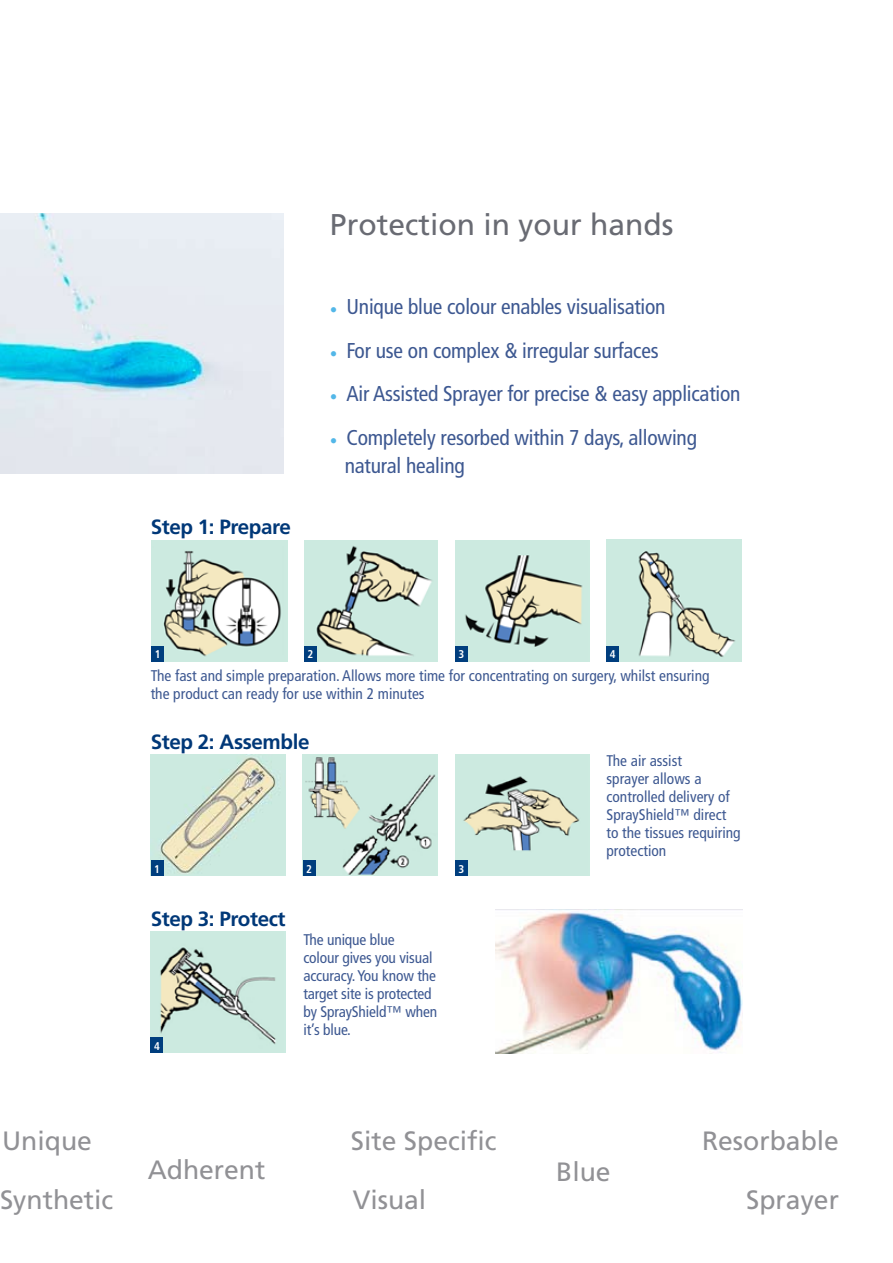
<style>
.page{position:relative;width:893px;height:1263px;background:#fff}
.page>*{position:absolute;margin:0;border:0;box-sizing:border-box;transform-origin:0 0}
.t1{font:30px "Frutiger LT Std";color:#696b73}
.t2{font:26.55px "Frutiger LT Std";color:#919195}
.t3{font:condensed 21.45px/28.5px "Frutiger LT Std";letter-spacing:-.01em;color:#3d5891}
.t4{font:700 20.55px "Frutiger LT Std";letter-spacing:-.02em;color:#003878}
.t5{font:condensed 15.45px/18px "Frutiger LT Std";color:#3d5891}
.t6{font:700 condensed 11.25px "Frutiger LT Std";color:#fff}
.s1{font-family:"Minion Pro";font-stretch:normal;font-size:19.65px;color:#53b7e8}
</style>
<div class="page">
<img style="left:151px;top:754px;width:134px;height:122px">
<img style="left:496px;top:909px;width:246px;height:144px">
<img style="left:606px;top:540px;width:136px;height:122px">
<div style="left:606px;top:646px;width:13px;height:16px;background:#003e7e"></div>
<img style="left:455px;top:540px;width:135px;height:122px">
<div style="left:455px;top:646px;width:13px;height:16px;background:#003e7e"></div>
<img style="left:304px;top:540px;width:134px;height:122px">
<div style="left:304px;top:646px;width:12px;height:16px;background:#003e7e"></div>
<img style="left:455px;top:755px;width:135px;height:121px">
<div style="left:455px;top:860px;width:13px;height:16px;background:#003e7e"></div>
<img style="left:151px;top:932px;width:134px;height:121px">
<div style="left:151px;top:1037px;width:12px;height:16px;background:#003e7e"></div>
<div style="left:151px;top:860px;width:12px;height:16px;background:#003e7e"></div>
<img style="left:152px;top:540px;width:135px;height:122px">
<div style="left:152px;top:646px;width:12px;height:16px;background:#003e7e"></div>
<img style="left:0;top:214px;width:283px;height:260px">
<img style="left:303px;top:755px;width:134px;height:121px">
<div style="left:303px;top:860px;width:12px;height:16px;background:#003e7e"></div>
<h1 class="t1" style="left:330px;top:207px;width:345px">Protection in your hands</h1>
<h3 class="t4" style="left:151px;top:515px;width:142px">Step 1: Prepare</h3>
<h3 class="t3" style="left:330px;top:292px;width:337px"><span class="s1">•</span> Unique blue colour enables visualisation</h3>
<h3 class="t3" style="left:330px;top:336px;width:330px"><span class="s1">•</span> For use on complex &amp; irregular surfaces</h3>
<h3 class="t3" style="left:330px;top:380px;width:412px"><span class="s1">•</span> Air Assisted Sprayer for precise &amp; easy application</h3>
<h3 class="t3" style="left:345px;top:423px;width:354px;text-indent:-15px"><span class="s1">•</span> Completely resorbed within 7 days, allowing natural healing</h3>
<p class="t6" style="left:155px;top:648px;width:7px">1</p>
<p class="t6" style="left:307px;top:648px;width:7px">2</p>
<p class="t6" style="left:458px;top:648px;width:7px">3</p>
<p class="t6" style="left:610px;top:648px;width:7px">4</p>
<p class="t5" style="left:151px;top:666px;width:560px">The fast and simple preparation. Allows more time for concentrating on surgery, whilst ensuring the product can ready for use within 2 minutes</p>
<h3 class="t4" style="left:151px;top:730px;width:160px">Step 2: Assemble</h3>
<p class="t6" style="left:154px;top:862px;width:7px">1</p>
<h3 class="t4" style="left:151px;top:907px;width:136px">Step 3: Protect</h3>
<p class="t6" style="left:154px;top:1039px;width:7px">4</p>
<p class="t6" style="left:306px;top:862px;width:7px">2</p>
<p class="t5" style="left:303px;top:931px;width:135px">The unique blue<br>colour gives you visual accuracy. You know the target site is protected by SprayShield™ when it’s blue.</p>
<p class="t6" style="left:458px;top:862px;width:7px">3</p>
<p class="t5" style="left:606px;top:752px;width:136px">The air assist<br>sprayer allows a controlled delivery of<br>SprayShield™ direct to the tissues requiring protection</p>
<h2 class="t2" style="left:2px;top:1125px;width:91px">Unique</h2>
<h2 class="t2" style="left:351px;top:1125px;width:147px">Site Specific</h2>
<h2 class="t2" style="left:702px;top:1125px;width:138px">Resorbable</h2>
<h2 class="t2" style="left:148px;top:1154px;width:119px">Adherent</h2>
<h2 class="t2" style="left:556px;top:1156px;width:56px">Blue</h2>
<h2 class="t2" style="left:353px;top:1184px;width:75px">Visual</h2>
<h2 class="t2" style="left:746px;top:1184px;width:94px">Sprayer</h2>
<h2 class="t2" style="left:0;top:1184px;width:115px">Synthetic</h2>
</div>
